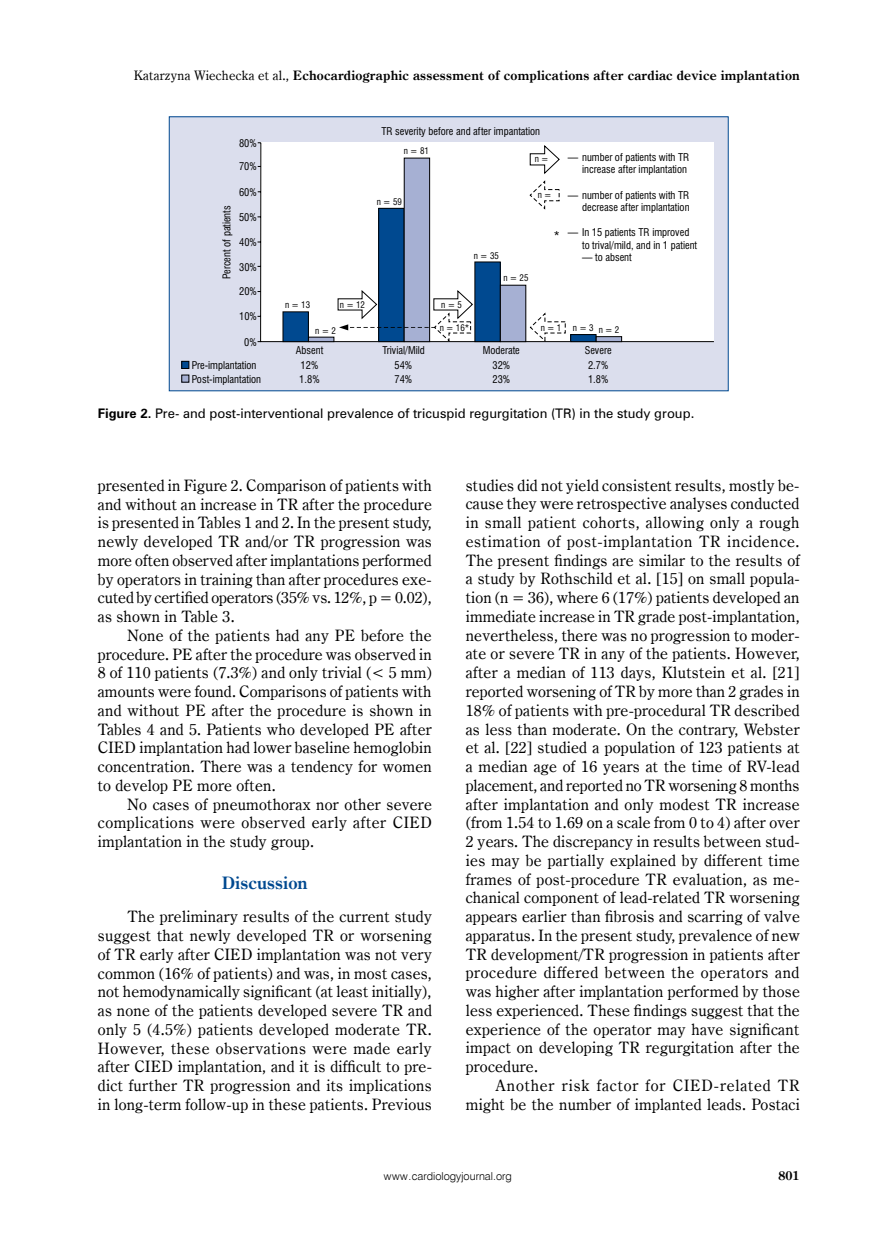
<style>
.page{position:relative;width:872px;height:1234px;background:#fff}
.page>*{position:absolute;margin:0;border:0;box-sizing:border-box;transform-origin:0 0}
.t1{font:700 17.25px "Century Oldst EU";color:#004990}
.t2{font:15.75px/18.8px "Century Oldst EU";letter-spacing:.015em;color:#000;text-align:justify}
.t3{font:700 13.05px "Century Oldst EU";letter-spacing:.015em;color:#000}
.t4{font:700 12.75px "Century Oldst EU";color:#000}
.t5{font:12px "Zurich PL";color:#000}
.t6{font:12px "Swis 721 Cn EU";color:#000}
.t7{font:10.95px "Swis 721 Lt EU";color:#000}
.t8{font:10.5px/13.8px "Swis 721 Cn EU";color:#000}
.t9{font:9px "Swis 721 Cn EU";color:#000}
.s1{font-weight:400}
.s2{font-weight:700}
</style>
<div class="page">
<div style="left:169px;top:117px;width:559px;height:274px;background:#dbdeed"></div>
<div style="left:257px;top:142px;width:457px;height:200px;background:#fff"></div>
<div style="left:283px;top:312px;width:25px;height:29px;background:#004990"></div>
<div style="left:282px;top:311px;width:27px;height:31px;border:1px solid #000"></div>
<div style="left:379px;top:208px;width:25px;height:133px;background:#004990"></div>
<div style="left:378px;top:208px;width:26px;height:134px;border:1px solid #000"></div>
<div style="left:475px;top:262px;width:25px;height:79px;background:#004990"></div>
<div style="left:570px;top:334px;width:26px;height:7px;background:#004990"></div>
<div style="left:570px;top:334px;width:26px;height:8px;border:1px solid #000"></div>
<hr style="left:308px;top:337px;width:26px;height:4px;background:#a6b0d3">
<div style="left:308px;top:336px;width:26px;height:6px;border:1px solid #000"></div>
<div style="left:404px;top:158px;width:25px;height:183px;background:#a6b0d3"></div>
<div style="left:404px;top:158px;width:26px;height:184px;border:1px solid #000"></div>
<div style="left:500px;top:285px;width:26px;height:56px;background:#a6b0d3"></div>
<div style="left:500px;top:285px;width:26px;height:57px;border:1px solid #000"></div>
<div style="left:596px;top:336px;width:25px;height:5px;background:#a6b0d3"></div>
<div style="left:596px;top:336px;width:26px;height:6px;border:1px solid #000"></div>
<svg style="left:529px;top:144px;width:31px;height:66px;background:#ebebeb"></svg>
<svg style="left:529px;top:311px;width:37px;height:31px"></svg>
<svg style="left:337px;top:289px;width:136px;height:53px"></svg>
<div style="left:182px;top:361px;width:7px;height:7px;background:#004990"></div>
<div style="left:181px;top:361px;width:8px;height:8px;border:1px solid #000"></div>
<div style="left:182px;top:375px;width:7px;height:7px;background:#a6b0d3"></div>
<div style="left:181px;top:374px;width:8px;height:8px;border:1px solid #000"></div>
<p class="t3" style="left:134px;top:68px;width:667px"><span class="s1">Katarzyna Wiechecka et al.,</span> Echocardiographic assessment of complications after cardiac device implantation</p>
<p class="t8" style="left:239px;top:136px;width:19px">80%</p>
<p class="t8" style="left:239px;top:159px;width:19px">70%</p>
<p class="t8" style="left:239px;top:185px;width:19px">60%</p>
<p class="t8" style="left:220px;top:279px;width:75px;rotate:-90deg">Percent of patients</p>
<p class="t8" style="left:239px;top:210px;width:19px">50%</p>
<p class="t8" style="left:239px;top:235px;width:19px">40%</p>
<p class="t8" style="left:239px;top:260px;width:19px">30%</p>
<p class="t8" style="left:239px;top:284px;width:19px">20%</p>
<p class="t8" style="left:239px;top:309px;width:19px">10%</p>
<p class="t8" style="left:244px;top:335px;width:14px">0%</p>
<p class="t8" style="left:381px;top:124px;width:160px">TR severity before and after impantation</p>
<p class="t9" style="left:404px;top:144px;width:27px">n = 81</p>
<p class="t9" style="left:377px;top:195px;width:27px">n = 59</p>
<p class="t9" style="left:285px;top:299px;width:27px">n = 13</p>
<p class="t9" style="left:340px;top:299px;width:27px">n = 12</p>
<p class="t9" style="left:441px;top:299px;width:22px">n = 5</p>
<p class="t9" style="left:535px;top:153px;width:15px">n =</p>
<p class="t9" style="left:537px;top:188px;width:15px">n =</p>
<p class="t9" style="left:474px;top:249px;width:27px">n = 35</p>
<p class="t9" style="left:503px;top:272px;width:27px">n = 25</p>
<p class="t6" style="left:554px;top:227px;width:7px">*</p>
<p class="t8" style="left:568px;top:151px;width:123px;line-height:12.6px;text-align:right">— number of patients with TR increase after implantation</p>
<p class="t8" style="left:568px;top:188px;width:123px;line-height:12.6px;text-align:right">— number of patients with TR decrease after implantation</p>
<p class="t8" style="left:582px;top:226px;width:117px;line-height:12.6px;text-indent:-14px">— In 15 patients TR improved to trival/mild, and in 1 patient</p>
<p class="t8" style="left:582px;top:250px;width:51px">— to absent</p>
<p class="t9" style="left:440px;top:321px;width:31px">n = 16*</p>
<p class="t9" style="left:540px;top:321px;width:22px">n = 1</p>
<p class="t9" style="left:573px;top:321px;width:22px">n = 3</p>
<p class="t9" style="left:315px;top:325px;width:22px">n = 2</p>
<p class="t9" style="left:599px;top:324px;width:22px">n = 2</p>
<p class="t8" style="left:382px;top:343px;width:44px">Trivial/Mild</p>
<p class="t8" style="left:482px;top:343px;width:39px">Moderate</p>
<p class="t8" style="left:585px;top:343px;width:28px">Severe</p>
<p class="t8" style="left:296px;top:343px;width:29px">Absent</p>
<p class="t8" style="left:192px;top:358px;width:71px">Pre-implantation<br>Post-implantation</p>
<p class="t8" style="left:299px;top:358px;width:22px">12%<br>1.8%</p>
<p class="t8" style="left:394px;top:358px;width:19px">54%<br>74%</p>
<p class="t8" style="left:492px;top:358px;width:19px">32%<br>23%</p>
<p class="t8" style="left:588px;top:358px;width:22px">2.7%<br>1.8%</p>
<p class="t5" style="left:98px;top:405px;width:598px"><span class="s2">Figure 2.</span> Pre- and post-interventional prevalence of tricuspid regurgitation (TR) in the study group.</p>
<p class="t2" style="left:98px;top:476px;width:335px">presented in Figure 2. Comparison of patients with and without an increase in TR after the procedure is presented in Tables 1 and 2. In the present study, newly developed TR and/or TR progression was more often observed after implantations performed by operators in training than after procedures exe&shy;cuted by certified operators (35% vs. 12%, p = 0.02), as shown in Table 3.</p>
<p class="t2" style="left:98px;top:626px;width:335px;text-indent:30px">None of the patients had any PE before the procedure. PE after the procedure was observed in 8 of 110 patients (7.3%) and only trivial (&lt; 5 mm) amounts were found. Comparisons of patients with and without PE after the procedure is shown in Tables 4 and 5. Patients who developed PE after CIED implantation had lower baseline hemoglobin concentration. There was a tendency for women to develop PE more often.</p>
<p class="t2" style="left:98px;top:794px;width:335px;text-indent:30px">No cases of pneumothorax nor other severe complications were observed early after CIED implantation in the study group.</p>
<p class="t1" style="left:222px;top:872px;width:87px">Discussion</p>
<p class="t2" style="left:98px;top:907px;width:335px;text-indent:30px">The preliminary results of the current study suggest that newly developed TR or worsening of TR early after CIED implantation was not very common (16% of patients) and was, in most cases, not hemodynamically significant (at least initially), as none of the patients developed severe TR and only 5 (4.5%) patients developed moderate TR.<br>However, these observations were made early after CIED implantation, and it is difficult to pre&shy;dict further TR progression and its implications in long-term follow-up in these patients. Previous</p>
<p class="t2" style="left:466px;top:476px;width:335px">studies did not yield consistent results, mostly be&shy;cause they were retrospective analyses conducted in small patient cohorts, allowing only a rough estimation of post-implantation TR incidence.<br>The present findings are similar to the results of a study by Rothschild et al. [15] on small popula&shy;tion (n = 36), where 6 (17%) patients developed an immediate increase in TR grade post-implantation, nevertheless, there was no progression to moder&shy;ate or severe TR in any of the patients. However, after a median of 113 days, Klutstein et al. [21] reported worsening of TR by more than 2 grades in 18% of patients with pre-procedural TR described as less than moderate. On the contrary, Webster et al. [22] studied a population of 123 patients at a median age of 16 years at the time of RV-lead placement, and reported no TR worsening 8 months after implantation and only modest TR increase (from 1.54 to 1.69 on a scale from 0 to 4) after over 2 years. The discrepancy in results between stud&shy;ies may be partially explained by different time frames of post-procedure TR evaluation, as me&shy;chanical component of lead-related TR worsening appears earlier than fibrosis and scarring of valve apparatus. In the present study, prevalence of new TR development/TR progression in patients after procedure differed between the operators and was higher after implantation performed by those less experienced. These findings suggest that the experience of the operator may have significant impact on developing TR regurgitation after the procedure.</p>
<p class="t2" style="left:466px;top:1075px;width:335px;text-align:right">Another risk factor for CIED-related TR might be the number of implanted leads. Postaci</p>
<p class="t7" style="left:384px;top:1169px;width:129px">www.cardiologyjournal.org</p>
<p class="t4" style="left:778px;top:1167px;width:23px">801</p>
</div>
